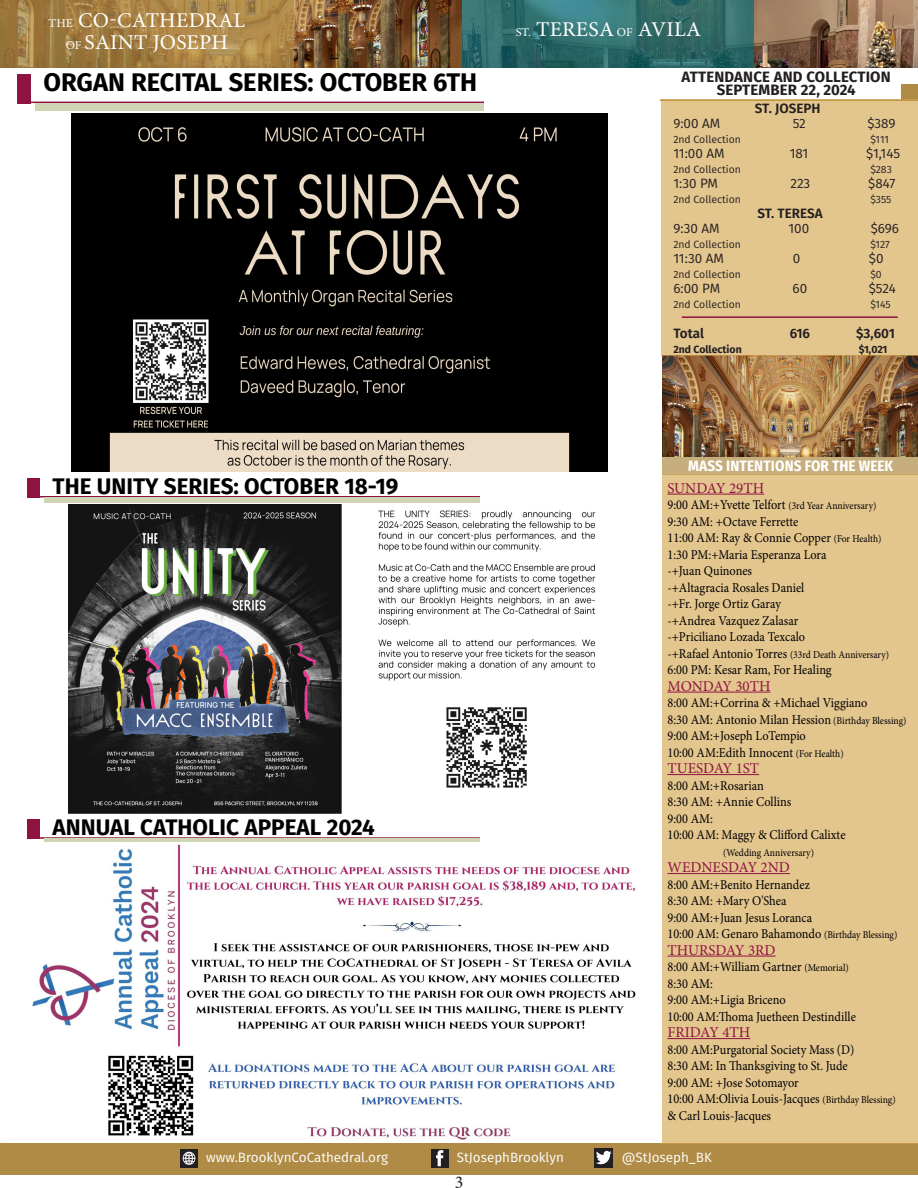
<style>
.page{position:relative;width:918px;height:1188px;background:#fff}
.page>*{position:absolute;margin:0;border:0;box-sizing:border-box;transform-origin:0 0}
.t1{font:700 25.5px "Fira Sans";color:#000}
.t2{font:700 22.5px "Fira Sans";color:#000}
.t3{font:21px "Minion Pro";letter-spacing:.01em;color:#fff}
.t4{font:18px "Minion Pro";color:#231f20}
.t5{font:15px "Minion Pro";color:#8e1341}
.t6{font:700 15px "Fira Sans";letter-spacing:.01em;color:#231f20}
.t7{font:700 15px "Fira Sans Condensed";letter-spacing:.01em;color:#fff}
.t8{font:13.5px "Minion Pro";color:#000;scale:.91 1}
.t9{font:13.5px "Fira Sans";color:#231f20}
.t10{font:13.5px "Fira Sans";color:#fff}
.t11{font:600 13.5px "Fira Sans";color:#231f20}
.t12{font:10.5px "Fira Sans";color:#231f20}
.t13{font:10.5px "Minion Pro";color:#000;scale:.91 1}
.t14{font:700 10.5px "Fira Sans";color:#231f20}
.s1{font-size:12px}
.s2{font-size:10.5px}
.s3{font-size:13.5px}
</style>
<div class="page">
<img style="left:294px;top:0;width:624px;height:68px">
<svg style="left:461px;top:0;width:293px;height:68px;background:#316c6c"></svg>
<svg style="left:0;top:0;width:294px;height:68px;background:#a68245"></svg>
<div style="left:0;top:1143px;width:918px;height:31px;background:#b08b45"></div>
<div style="left:180px;top:1149px;width:18px;height:18px;background:#231f20"></div>
<svg style="left:183px;top:1152px;width:12px;height:13px"></svg>
<div style="left:431px;top:1149px;width:17px;height:18px;background:#231f20"></div>
<svg style="left:436px;top:1150px;width:7px;height:16px"></svg>
<div style="left:594px;top:1148px;width:19px;height:19px;background:#231f20"></div>
<svg style="left:596px;top:1151px;width:16px;height:13px"></svg>
<div style="left:662px;top:457px;width:256px;height:18px;background:#c7ae7d"></div>
<img style="left:662px;top:356px;width:256px;height:101px">
<div style="left:662px;top:475px;width:256px;height:669px;background:#e3c58e"></div>
<hr style="left:660px;top:99px;width:258px;height:2px;background:#b08b45">
<div style="left:902px;top:85px;width:16px;height:16px;background:#b08b45"></div>
<div style="left:662px;top:100px;width:256px;height:256px;background:#e3c58e"></div>
<hr style="left:667px;top:494px;width:97px;height:1px;background:#8e1341">
<hr style="left:667px;top:692px;width:104px;height:1px;background:#8e1341">
<hr style="left:667px;top:774px;width:92px;height:1px;background:#8e1341">
<hr style="left:667px;top:873px;width:123px;height:1px;background:#8e1341">
<hr style="left:667px;top:956px;width:109px;height:1px;background:#8e1341">
<hr style="left:667px;top:1038px;width:83px;height:1px;background:#8e1341">
<hr style="left:17px;top:102px;width:467px;height:1px;background:#8e1341">
<div style="left:36px;top:103px;width:448px;height:8px;background:#cfd4b3"></div>
<div style="left:17px;top:74px;width:13px;height:29px;background:#8e1341"></div>
<img style="left:71px;top:113px;width:537px;height:359px">
<hr style="left:682px;top:316px;width:216px;height:2px;background:#8e1341">
<hr style="left:27px;top:837px;width:453px;height:2px;background:#8e1341">
<div style="left:45px;top:839px;width:435px;height:5px;background:#cfd4b3"></div>
<div style="left:27px;top:819px;width:13px;height:20px;background:#8e1341"></div>
<img style="left:32px;top:842px;width:604px;height:298px">
<hr style="left:27px;top:496px;width:453px;height:2px;background:#8e1341">
<div style="left:45px;top:498px;width:435px;height:5px;background:#cfd4b3"></div>
<div style="left:27px;top:478px;width:13px;height:20px;background:#8e1341"></div>
<img style="left:68px;top:504px;width:528px;height:309px">
<p class="t3" style="left:49px;top:6px;width:198px"><span class="s1">THE</span> CO-CATHEDRAL</p>
<p class="t3" style="left:66px;top:29px;width:164px"><span class="s1">OF</span> SAINT JOSEPH</p>
<p class="t3" style="left:516px;top:16px;width:187px"><span class="s1">ST.</span> TERESA <span class="s1">OF</span> AVILA</p>
<p class="t6" style="left:682px;top:64px;width:211px">ATTENDANCE AND COLLECTION</p>
<p class="t1" style="left:44px;top:61px;width:435px">ORGAN RECITAL SERIES: OCTOBER 6TH</p>
<p class="t6" style="left:717px;top:77px;width:140px">SEPTEMBER 22, 2024</p>
<p class="t2" style="left:53px;top:467px;width:347px">THE UNITY SERIES: OCTOBER 18-19</p>
<p class="t2" style="left:53px;top:809px;width:324px">ANNUAL CATHOLIC APPEAL 2024</p>
<p class="t11" style="left:755px;top:97px;width:67px">ST. JOSEPH</p>
<p class="t9" style="left:673px;top:113px;width:49px">9:00 AM</p>
<p class="t9" style="left:793px;top:113px;width:15px">52</p>
<p class="t9" style="left:867px;top:113px;width:30px">$389</p>
<p class="t12" style="left:673px;top:132px;width:69px">2nd Collection</p>
<p class="t12" style="left:870px;top:132px;width:20px">$111</p>
<p class="t9" style="left:673px;top:143px;width:53px">11:00 AM</p>
<p class="t9" style="left:790px;top:143px;width:20px">181</p>
<p class="t9" style="left:866px;top:143px;width:35px">$1,145</p>
<p class="t12" style="left:673px;top:162px;width:69px">2nd Collection</p>
<p class="t12" style="left:870px;top:162px;width:23px">$283</p>
<p class="t9" style="left:673px;top:173px;width:46px">1:30 PM</p>
<p class="t9" style="left:790px;top:173px;width:21px">223</p>
<p class="t9" style="left:868px;top:173px;width:29px">$847</p>
<p class="t12" style="left:673px;top:192px;width:69px">2nd Collection</p>
<p class="t12" style="left:870px;top:192px;width:23px">$355</p>
<p class="t11" style="left:757px;top:202px;width:67px">ST. TERESA</p>
<p class="t9" style="left:673px;top:218px;width:48px">9:30 AM</p>
<p class="t9" style="left:788px;top:218px;width:22px">100</p>
<p class="t9" style="left:871px;top:218px;width:30px">$696</p>
<p class="t12" style="left:673px;top:237px;width:69px">2nd Collection</p>
<p class="t12" style="left:870px;top:237px;width:21px">$127</p>
<p class="t9" style="left:673px;top:248px;width:52px">11:30 AM</p>
<p class="t9" style="left:793px;top:248px;width:9px">0</p>
<p class="t9" style="left:869px;top:248px;width:16px">$0</p>
<p class="t12" style="left:673px;top:267px;width:69px">2nd Collection</p>
<p class="t12" style="left:870px;top:267px;width:13px">$0</p>
<p class="t9" style="left:673px;top:278px;width:48px">6:00 PM</p>
<p class="t9" style="left:793px;top:278px;width:16px">60</p>
<p class="t9" style="left:869px;top:278px;width:29px">$524</p>
<p class="t12" style="left:673px;top:297px;width:69px">2nd Collection</p>
<p class="t12" style="left:870px;top:297px;width:22px">$145</p>
<p class="t11" style="left:673px;top:322px;width:32px">Total</p>
<p class="t11" style="left:790px;top:322px;width:22px">616</p>
<p class="t11" style="left:856px;top:322px;width:40px">$3,601</p>
<p class="t14" style="left:673px;top:341px;width:70px">2nd Collection</p>
<p class="t14" style="left:859px;top:341px;width:30px">$1,021</p>
<p class="t7" style="left:688px;top:453px;width:207px">MASS INTENTIONS FOR THE WEEK</p>
<p class="t5" style="left:667px;top:478px;width:98px">SUNDAY 29TH</p>
<p class="t8" style="left:667px;top:496px;width:231px">9:00 AM:+Yvette Telfort <span class="s2">(3rd Year Anniversary)</span></p>
<p class="t8" style="left:667px;top:512px;width:145px">9:30 AM: +Octave Ferrette</p>
<p class="t8" style="left:667px;top:529px;width:237px">11:00 AM: Ray &amp; Connie Copper <span class="s2">(For Health)</span></p>
<p class="t8" style="left:667px;top:545px;width:176px">1:30 PM:+Maria Esperanza Lora</p>
<p class="t8" style="left:667px;top:562px;width:95px">-+Juan Quinones</p>
<p class="t8" style="left:667px;top:578px;width:152px">-+Altagracia Rosales Daniel</p>
<p class="t8" style="left:667px;top:595px;width:126px">-+Fr. Jorge Ortiz Garay</p>
<p class="t8" style="left:667px;top:611px;width:145px">-+Andrea Vazquez Zalasar</p>
<p class="t8" style="left:667px;top:628px;width:153px">-+Priciliano Lozada Texcalo</p>
<p class="t13" style="left:667px;top:647px;width:245px"><span class="s3">-+Rafael Antonio Torres</span> (33rd Death Anniversary)</p>
<p class="t8" style="left:667px;top:661px;width:182px">6:00 PM: Kesar Ram, For Healing</p>
<p class="t5" style="left:667px;top:676px;width:105px">MONDAY 30TH</p>
<p class="t8" style="left:667px;top:694px;width:221px">8:00 AM:+Corrina &amp; +Michael Viggiano</p>
<p class="t8" style="left:667px;top:710px;width:264px">8:30 AM: Antonio Milan Hession <span class="s2">(Birthday Blessing)</span></p>
<p class="t8" style="left:667px;top:727px;width:154px">9:00 AM:+Joseph LoTempio</p>
<p class="t8" style="left:667px;top:743px;width:195px">10:00 AM:Edith Innocent <span class="s2">(For Health)</span></p>
<p class="t5" style="left:667px;top:758px;width:93px">TUESDAY 1ST</p>
<p class="t8" style="left:667px;top:776px;width:107px">8:00 AM:+Rosarian</p>
<p class="t8" style="left:667px;top:793px;width:138px">8:30 AM: +Annie Collins</p>
<p class="t8" style="left:667px;top:809px;width:52px">9:00 AM:</p>
<p class="t8" style="left:667px;top:826px;width:197px">10:00 AM: Maggy &amp; Clifford Calixte</p>
<p class="t13" style="left:723px;top:845px;width:101px">(Wedding Anniversary)</p>
<p class="t5" style="left:667px;top:857px;width:124px">WEDNESDAY 2ND</p>
<p class="t8" style="left:667px;top:875px;width:158px">8:00 AM:+Benito Hernandez</p>
<p class="t8" style="left:667px;top:892px;width:132px">8:30 AM: +Mary O'Shea</p>
<p class="t8" style="left:667px;top:908px;width:161px">9:00 AM:+Juan Jesus Loranca</p>
<p class="t8" style="left:667px;top:925px;width:254px">10:00 AM: Genaro Bahamondo <span class="s2">(Birthday Blessing)</span></p>
<p class="t5" style="left:667px;top:940px;width:110px">THURSDAY 3RD</p>
<p class="t8" style="left:667px;top:958px;width:201px">8:00 AM:+William Gartner <span class="s2">(Memorial)</span></p>
<p class="t8" style="left:667px;top:974px;width:52px">8:30 AM:</p>
<p class="t8" style="left:667px;top:991px;width:132px">9:00 AM:+Ligia Briceno</p>
<p class="t8" style="left:667px;top:1007px;width:209px">10:00 AM:Thoma Juetheen Destindille</p>
<p class="t5" style="left:667px;top:1022px;width:84px">FRIDAY 4TH</p>
<p class="t8" style="left:667px;top:1040px;width:207px">8:00 AM:Purgatorial Society Mass (D)</p>
<p class="t8" style="left:667px;top:1057px;width:200px">8:30 AM: In Thanksgiving to St. Jude</p>
<p class="t8" style="left:667px;top:1073px;width:146px">9:00 AM: +Jose Sotomayor</p>
<p class="t8" style="left:667px;top:1090px;width:252px">10:00 AM:Olivia Louis-Jacques <span class="s2">(Birthday Blessing)</span></p>
<p class="t8" style="left:667px;top:1106px;width:115px">&amp; Carl Louis-Jacques</p>
<p class="t10" style="left:206px;top:1147px;width:183px">www.BrooklynCoCathedral.org</p>
<p class="t10" style="left:457px;top:1147px;width:109px">StJosephBrooklyn</p>
<p class="t10" style="left:622px;top:1147px;width:92px">@StJoseph_BK</p>
<p class="t4" style="left:455px;top:1170px;width:10px">3</p>
</div>
